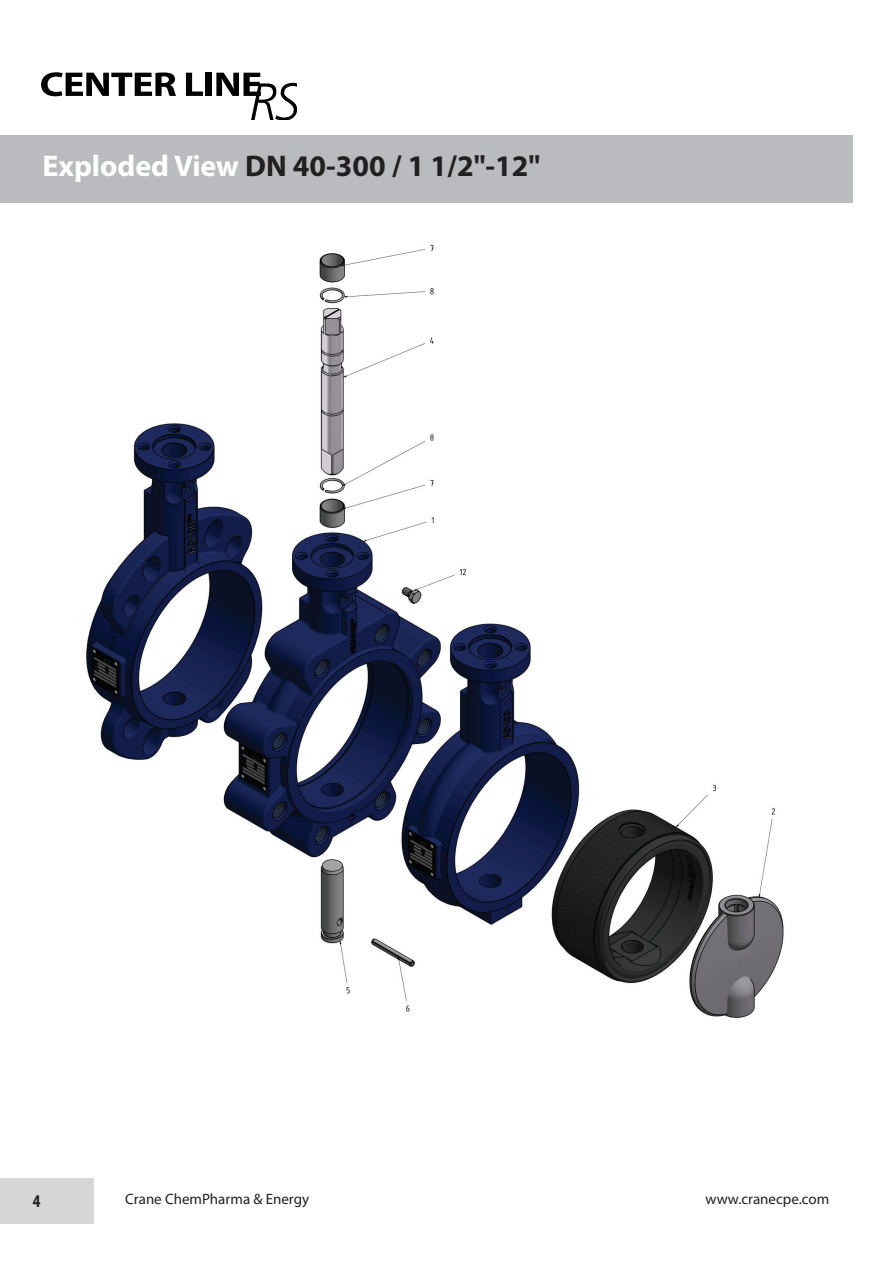
<style>
.page{position:relative;width:893px;height:1263px;background:#fff}
.page>*{position:absolute;margin:0;border:0;box-sizing:border-box;transform-origin:0 0}
.t1{font:700 30px "Myriad Pro";color:#231f20}
.t2{font:700 condensed 18px "Myriad Pro";color:#231f20}
.t3{font:15px "Myriad Pro";color:#231f20}
.s1{color:#fff}
</style>
<div class="page">
<div style="left:0;top:135px;width:852px;height:67px;background:#babbbe"></div>
<svg style="left:41px;top:72px;width:135px;height:24px"></svg>
<svg style="left:186px;top:73px;width:17px;height:23px"></svg>
<div style="left:206px;top:73px;width:6px;height:23px;background:#000"></div>
<svg style="left:216px;top:73px;width:81px;height:47px"></svg>
<div style="left:0;top:1178px;width:94px;height:45px;background:#d5d6d8"></div>
<img style="left:86px;top:244px;width:698px;height:774px">
<div style="left:43px;top:226px;width:230px;height:106px;background:#fff"></div>
<h1 class="t1" style="left:42px;top:146px;width:500px"><span class="s1">Exploded View</span> DN 40-300 / 1 1/2"-12"</h1>
<p class="t2" style="left:33px;top:1190px;width:9px">4</p>
<p class="t3" style="left:125px;top:1190px;width:185px">Crane ChemPharma &amp; Energy</p>
<p class="t3" style="left:705px;top:1190px;width:125px">www.cranecpe.com</p>
</div>
